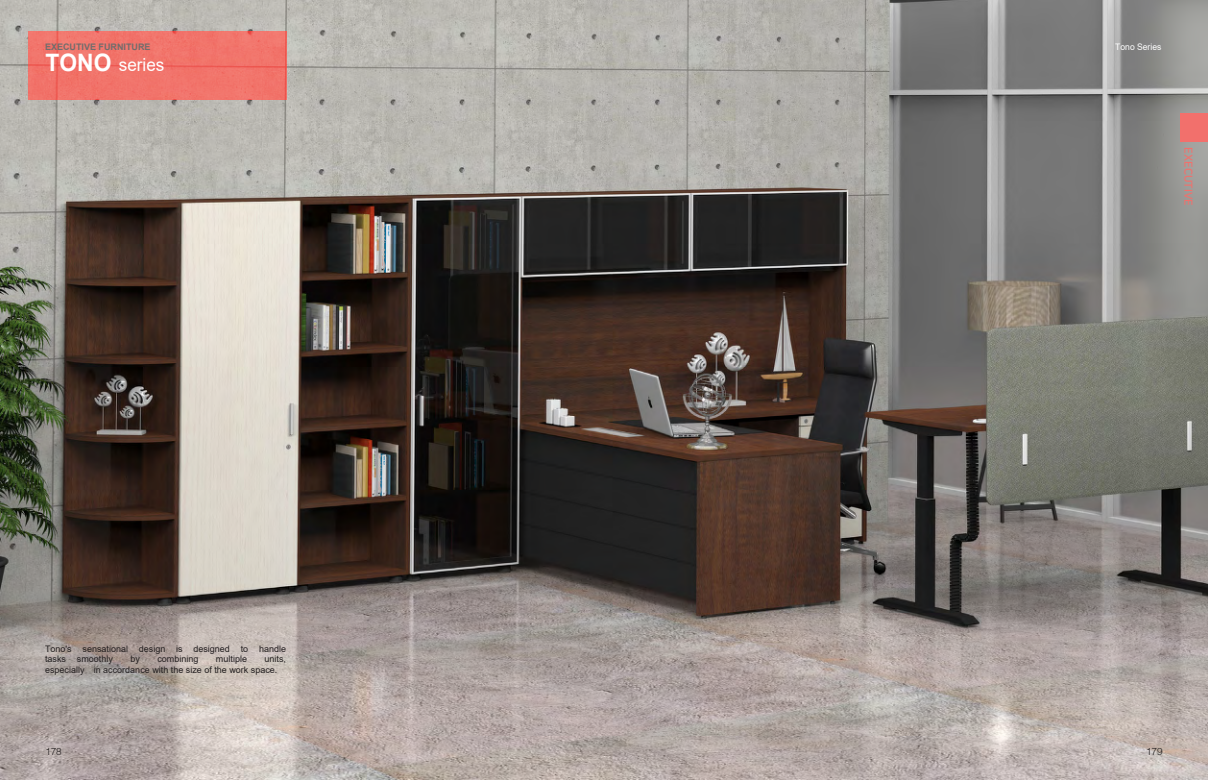
<style>
.page{position:relative;width:1208px;height:780px;background:#fff}
.page>*{position:absolute;margin:0;border:0;box-sizing:border-box;transform-origin:0 0}
.t1{font:18px "Arial";color:#fff;scale:.95 1}
.t2{font:11px "Nanum Square B";color:#f2706c}
.t3{font:300 10px "Helvetica";letter-spacing:-.01em;color:#231f20}
.t4{font:9px/10.8px "Arial";color:#231f20}
.t5{font:700 9px "Arial";color:#706d6c}
.t6{font:9px "Arial";color:#fff;scale:.95 1}
.s1{font-weight:700;font-size:24px}
</style>
<div class="page">
<img style="left:0;top:0;width:1208px;height:780px">
<div style="left:28px;top:31px;width:258px;height:68px;background:#f2706c"></div>
<div style="left:1179px;top:113px;width:29px;height:29px;background:#f2706c"></div>
<p class="t5" style="left:45px;top:41px;width:107px">EXECUTIVE FURNITURE</p>
<h1 class="t1" style="left:46px;top:52px;width:127px"><span class="s1">TONO</span> series</h1>
<p class="t6" style="left:1115px;top:40px;width:50px">Tono Series</p>
<p class="t2" style="left:1194px;top:147px;width:60px;rotate:90deg">EXECUTIVE</p>
<p class="t4" style="left:45px;top:643px;width:242px">Tono's sensational design is designed to handle tasks smoothly</p>
<p class="t4" style="left:45px;top:653px;width:242px;text-indent:219px">units, especially in accordance with the size of the work space.</p>
<p class="t4" style="left:130px;top:653px;width:11px">by</p>
<p class="t4" style="left:157px;top:653px;width:43px">combining</p>
<p class="t4" style="left:216px;top:653px;width:33px">multiple</p>
<p class="t3" style="left:45px;top:745px;width:18px">178</p>
<p class="t3" style="left:1146px;top:745px;width:18px">179</p>
</div>
